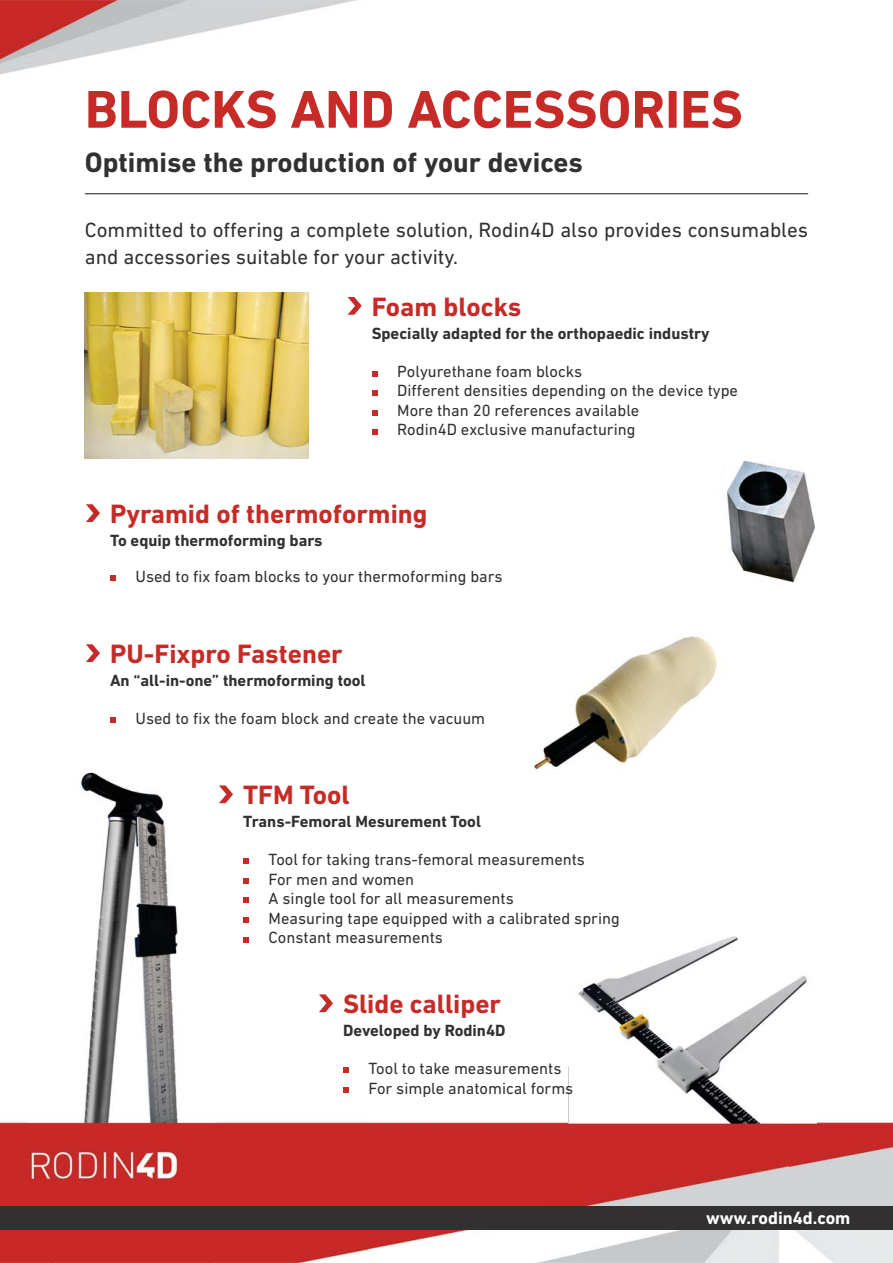
<style>
.page{position:relative;width:893px;height:1263px;background:#fff}
.page>*{position:absolute;margin:0;border:0;box-sizing:border-box;transform-origin:0 0}
.t1{font:700 54px "DIN Next LT Pro";color:#c72b27}
.t2{font:700 28.5px "DIN Next LT Pro";color:#323031}
.t3{font:700 27px "DIN Next LT Pro";color:#c72b27}
.t4{font:21px/27px "DIN Next LT Pro";color:#323031}
.t5{font:700 18px "DIN Next LT Pro";color:#fff}
.t6{font:16.5px/19.5px "DIN Next LT Pro";color:#323031}
.t7{font:700 16.5px "DIN Next LT Pro";color:#323031}
</style>
<div class="page">
<img style="left:0;top:0;width:735px;height:368px">
<img style="left:788px;top:1122px;width:104px;height:141px">
<img style="left:368px;top:1066px;width:209px;height:197px">
<img style="left:0;top:1122px;width:51px;height:141px">
<img style="left:210px;top:803px;width:158px;height:460px">
<img style="left:51px;top:1125px;width:159px;height:138px">
<img style="left:577px;top:1125px;width:211px;height:138px">
<img style="left:569px;top:936px;width:247px;height:189px">
<img style="left:28px;top:772px;width:189px;height:353px">
<div style="left:0;top:1207px;width:892px;height:23px;background:#323031"></div>
<hr style="left:85px;top:193px;width:723px;height:1px;background:#323031">
<svg style="left:347px;top:297px;width:15px;height:18px"></svg>
<svg style="left:372px;top:371px;width:5px;height:6px"></svg>
<svg style="left:372px;top:390px;width:5px;height:6px"></svg>
<svg style="left:372px;top:410px;width:5px;height:6px"></svg>
<svg style="left:372px;top:429px;width:5px;height:6px"></svg>
<svg style="left:219px;top:785px;width:14px;height:18px"></svg>
<svg style="left:243px;top:858px;width:6px;height:6px"></svg>
<svg style="left:243px;top:878px;width:6px;height:6px"></svg>
<svg style="left:243px;top:897px;width:6px;height:6px"></svg>
<svg style="left:243px;top:917px;width:6px;height:6px"></svg>
<svg style="left:243px;top:937px;width:6px;height:6px"></svg>
<svg style="left:319px;top:994px;width:14px;height:18px"></svg>
<svg style="left:343px;top:1067px;width:6px;height:6px"></svg>
<svg style="left:343px;top:1087px;width:6px;height:6px"></svg>
<img style="left:85px;top:292px;width:223px;height:166px">
<svg style="left:86px;top:504px;width:14px;height:18px"></svg>
<svg style="left:110px;top:575px;width:6px;height:6px"></svg>
<img style="left:727px;top:460px;width:88px;height:123px">
<img style="left:534px;top:636px;width:183px;height:133px">
<svg style="left:86px;top:644px;width:14px;height:18px"></svg>
<svg style="left:110px;top:717px;width:6px;height:6px"></svg>
<h1 class="t1" style="left:85px;top:89px;width:659px">BLOCKS AND ACCESSORIES</h1>
<h2 class="t2" style="left:85px;top:152px;width:499px">Optimise the production of your devices</h2>
<p class="t4" style="left:85px;top:218px;width:724px">Committed to offering a complete solution, Rodin4D also provides consumables and accessories suitable for your activity.</p>
<h3 class="t3" style="left:372px;top:296px;width:151px">Foam blocks</h3>
<p class="t7" style="left:372px;top:327px;width:339px">Specially adapted for the orthopaedic industry</p>
<p class="t6" style="left:397px;top:363px;width:342px">Polyurethane foam blocks<br>Different densities depending on the device type More than 20 references available<br>Rodin4D exclusive manufacturing</p>
<h3 class="t3" style="left:110px;top:504px;width:319px">Pyramid of thermoforming</h3>
<p class="t7" style="left:110px;top:534px;width:214px">To equip thermoforming bars</p>
<p class="t6" style="left:135px;top:568px;width:368px">Used to fix foam blocks to your thermoforming bars</p>
<h3 class="t3" style="left:110px;top:644px;width:234px">PU-Fixpro Fastener</h3>
<p class="t7" style="left:110px;top:674px;width:257px">An “all-in-one” thermoforming tool</p>
<p class="t6" style="left:135px;top:710px;width:351px">Used to fix the foam block and create the vacuum</p>
<h3 class="t3" style="left:243px;top:785px;width:108px">TFM Tool</h3>
<p class="t7" style="left:243px;top:815px;width:239px">Trans-Femoral Mesurement Tool</p>
<p class="t6" style="left:268px;top:851px;width:353px">Tool for taking trans-femoral measurements<br>For men and women<br>A single tool for all measurements<br>Measuring tape equipped with a calibrated spring Constant measurements</p>
<h3 class="t3" style="left:343px;top:994px;width:159px">Slide calliper</h3>
<p class="t7" style="left:343px;top:1024px;width:164px">Developed by Rodin4D</p>
<p class="t6" style="left:368px;top:1060px;width:206px">Tool to take measurements<br>For simple anatomical forms</p>
<p class="t5" style="left:706px;top:1211px;width:146px">www.rodin4d.com</p>
</div>
